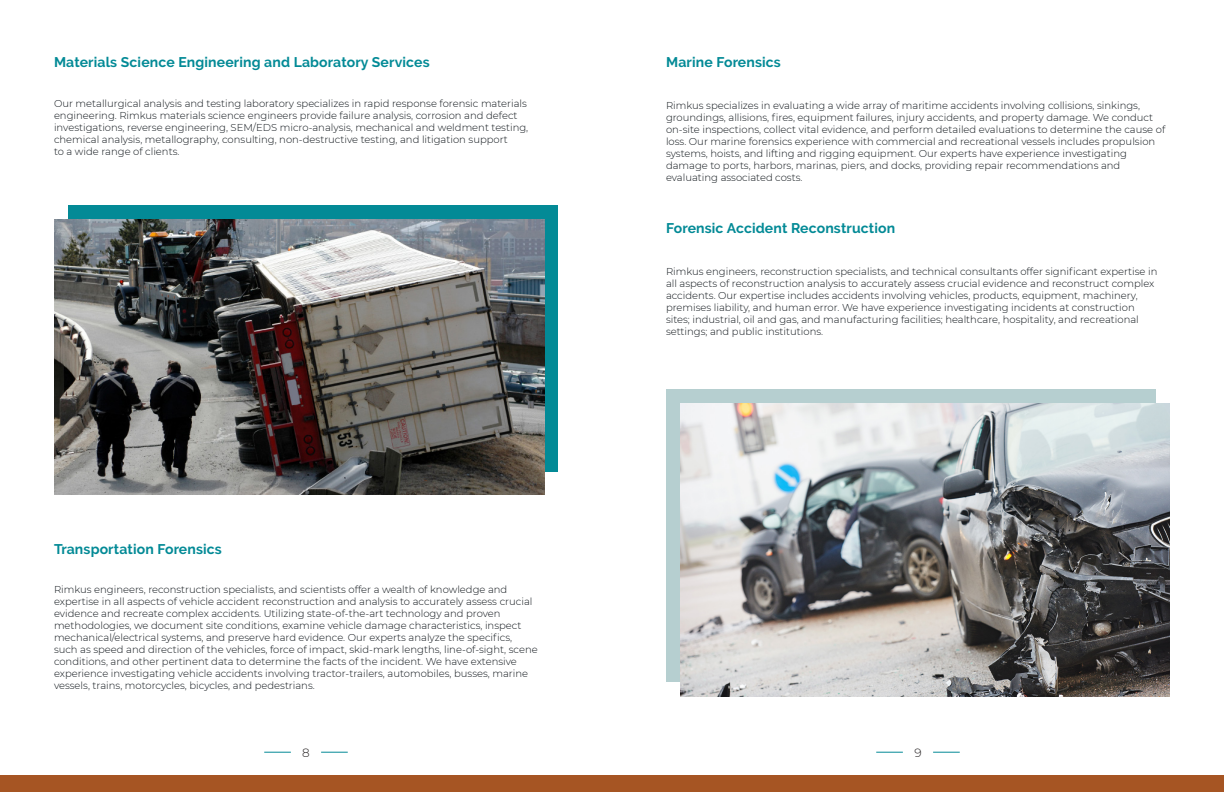
<style>
.page{position:relative;width:1224px;height:792px;background:#fff}
.page>*{position:absolute;margin:0;border:0;box-sizing:border-box;transform-origin:0 0}
.t1{font:700 14px "Raleway";letter-spacing:.01em;color:#038a96}
.t2{font:300 12px "Montserrat";color:#231f20}
.t3{font:300 10px/12px "Montserrat";color:#0e1419}
</style>
<div class="page">
<svg style="left:933px;top:752px;width:27px;height:1px"></svg>
<svg style="left:876px;top:752px;width:27px;height:1px"></svg>
<svg style="left:321px;top:752px;width:27px;height:1px"></svg>
<svg style="left:264px;top:752px;width:27px;height:1px"></svg>
<div style="left:0;top:776px;width:1224px;height:16px;background:#a65523"></div>
<div style="left:68px;top:205px;width:490px;height:267px;background:#038a96"></div>
<img style="left:54px;top:219px;width:490px;height:275px">
<div style="left:666px;top:389px;width:489px;height:293px;background:#b6cfd0"></div>
<img style="left:681px;top:404px;width:489px;height:293px">
<h1 class="t1" style="left:54px;top:54px;width:377px">Materials Science Engineering and Laboratory Services</h1>
<p class="t3" style="left:54px;top:97px;width:476px">Our metallurgical analysis and testing laboratory specializes in rapid response forensic materials engineering. Rimkus materials science engineers provide failure analysis, corrosion and defect investigations, reverse engineering, SEM/EDS micro-analysis, mechanical and weldment testing, chemical analysis, metallography, consulting, non-destructive testing, and litigation support<br>to a wide range of clients.</p>
<h1 class="t1" style="left:54px;top:541px;width:169px">Transportation Forensics</h1>
<p class="t3" style="left:54px;top:583px;width:485px">Rimkus engineers, reconstruction specialists, and scientists offer a wealth of knowledge and expertise in all aspects of vehicle accident reconstruction and analysis to accurately assess crucial evidence and recreate complex accidents. Utilizing state-of-the-art technology and proven methodologies, we document site conditions, examine vehicle damage characteristics, inspect mechanical/electrical systems, and preserve hard evidence. Our experts analyze the specifics, such as speed and direction of the vehicles, force of impact, skid-mark lengths, line-of-sight, scene conditions, and other pertinent data to determine the facts of the incident. We have extensive experience investigating vehicle accidents involving tractor-trailers, automobiles, busses, marine vessels, trains, motorcycles, bicycles, and pedestrians.</p>
<h1 class="t1" style="left:666px;top:54px;width:116px">Marine Forensics</h1>
<p class="t3" style="left:666px;top:99px;width:501px">Rimkus specializes in evaluating a wide array of maritime accidents involving collisions, sinkings, groundings, allisions, fires, equipment failures, injury accidents, and property damage. We conduct on-site inspections, collect vital evidence, and perform detailed evaluations to determine the cause of loss. Our marine forensics experience with commercial and recreational vessels includes propulsion systems, hoists, and lifting and rigging equipment. Our experts have experience investigating damage to ports, harbors, marinas, piers, and docks, providing repair recommendations and evaluating associated costs.</p>
<h1 class="t1" style="left:666px;top:220px;width:231px">Forensic Accident Reconstruction</h1>
<p class="t3" style="left:666px;top:265px;width:493px">Rimkus engineers, reconstruction specialists, and technical consultants offer significant expertise in all aspects of reconstruction analysis to accurately assess crucial evidence and reconstruct complex accidents. Our expertise includes accidents involving vehicles, products, equipment, machinery, premises liability, and human error. We have experience investigating incidents at construction sites; industrial, oil and gas, and manufacturing facilities; healthcare, hospitality, and recreational settings; and public institutions.</p>
<p class="t2" style="left:302px;top:744px;width:9px">8</p>
<p class="t2" style="left:914px;top:744px;width:9px">9</p>
</div>
